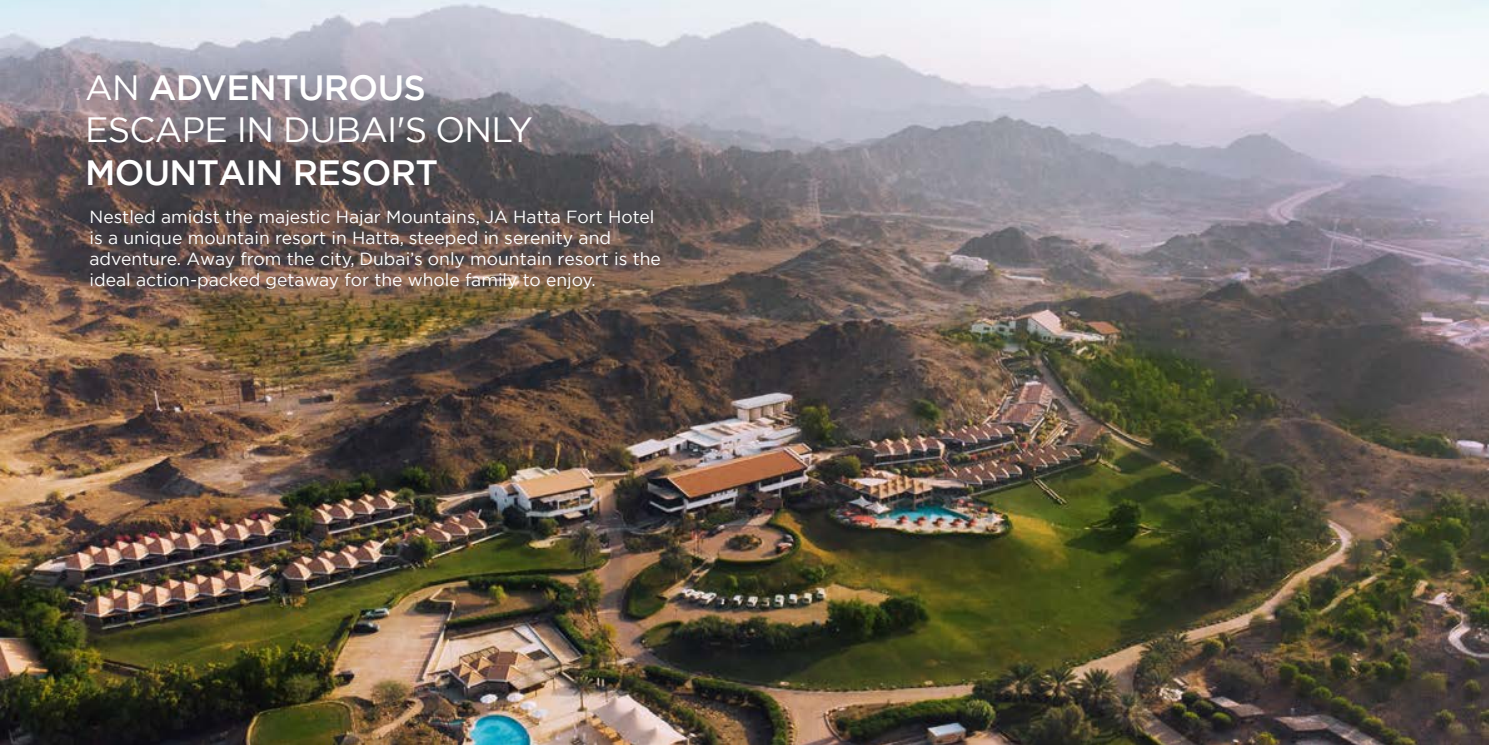
<style>
.page{position:relative;width:1489px;height:745px;background:#fff}
.page>*{position:absolute;margin:0;border:0;box-sizing:border-box;transform-origin:0 0}
.t1{font:35px/42px "Gotham";letter-spacing:-.02em;color:#fff}
.t2{font:500 35px "Gotham";letter-spacing:-.02em;color:#fff}
.t3{font:17.5px/21px "Gotham";color:#fff}
.s1{font-weight:500}
</style>
<div class="page">
<img style="left:0;top:0;width:1488px;height:744px">
<h1 class="t1" style="left:85px;top:66px;width:449px">AN <span class="s1">ADVENTUROUS<br></span>ESCAPE IN DUBAI'S ONLY</h1>
<h1 class="t2" style="left:85px;top:149px;width:354px">MOUNTAIN RESORT</h1>
<p class="t3" style="left:89px;top:206px;width:573px">Nestled amidst the majestic Hajar Mountains, JA Hatta Fort Hotel is a unique mountain resort in Hatta, steeped in serenity and adventure. Away from the city, Dubai’s only mountain resort is the ideal action-packed getaway for the whole family to enjoy.</p>
</div>
